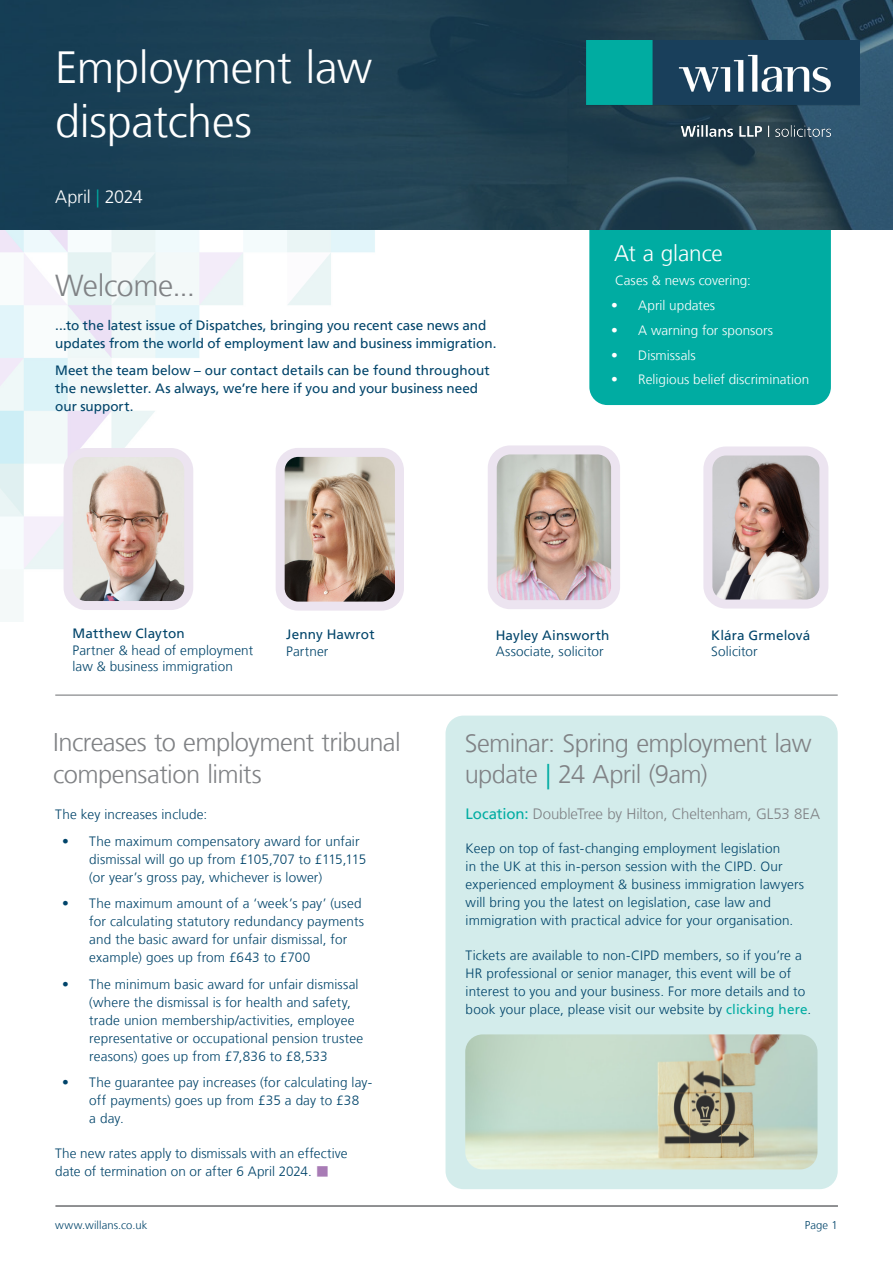
<style>
.page{position:relative;width:893px;height:1263px;background:#fff}
.page>*{position:absolute;margin:0;border:0;box-sizing:border-box;transform-origin:0 0}
.t1{font:300 45px "Frutiger LT";letter-spacing:-.01em;color:#fff}
.Main_heading{font:300 30.3px "Frutiger LT";letter-spacing:-.01em;color:#808285}
.Main_heading-2{font:300 25.5px/31.5px "Frutiger LT";letter-spacing:-.025em;color:#808285}
.Body_copy_-_SubHeading{font:300 22.5px "Frutiger LT";letter-spacing:-.005em;color:#fff}
.Quote-sideColumn{font:300 18px "Frutiger LT";letter-spacing:-.015em;color:#fff}
.Main_heading-3{font:300 15px "Frutiger LT";letter-spacing:-.01em;color:#808285}
.Body_copy{font:300 13.5px/18px "Frutiger LT";letter-spacing:.01em;color:#00446a}
.Body_copy-2{font:13.5px/18px "Frutiger LT";color:#00446a}
.Photo_caption_text{font:300 13.5px/16.5px "Frutiger LT";letter-spacing:.01em;color:#00446a}
.Body_copy-3{font:300 13.5px "Frutiger LT";color:#fff}
.Photo_caption_text-2{font:13.5px/16.5px "Frutiger LT";letter-spacing:.01em;color:#00446a}
.t2{font:300 11.25px "Frutiger LT";letter-spacing:.005em;color:#00446a}
.s1{color:#00aca2}
.s2{font-weight:400}
.s3{font-weight:300}
.s4{color:#a87bb5}
.s5{font-weight:400;color:#00aca2}
</style>
<div class="page">
<div style="left:446px;top:716px;width:392px;height:473px;background:#d3eceb;border-radius:18px"></div>
<img style="left:0;top:230px;width:375px;height:391px">
<div style="left:589px;top:207px;width:242px;height:198px;background:#00aca2;border-radius:18px"></div>
<hr style="left:56px;top:1206px;width:782px;height:1px;background:#6c6d70">
<hr style="left:55px;top:695px;width:783px;height:1px;background:#6c6d70">
<img style="left:0;top:0;width:893px;height:230px">
<img style="left:587px;top:41px;width:272px;height:95px">
<img style="left:280px;top:452px;width:114px;height:154px">
<div style="left:276px;top:448px;width:128px;height:163px;border:9px solid #ece4f0;border-radius:18px"></div>
<img style="left:498px;top:455px;width:112px;height:144px">
<div style="left:488px;top:445px;width:132px;height:164px;border:9px solid #ece4f0;border-radius:18px"></div>
<img style="left:713px;top:456px;width:105px;height:142px">
<div style="left:703px;top:446px;width:125px;height:162px;border:9px solid #ece4f0;border-radius:18px"></div>
<img style="left:68px;top:452px;width:121px;height:153px">
<div style="left:64px;top:448px;width:129px;height:162px;border:9px solid #ece4f0;border-radius:18px"></div>
<img style="left:465px;top:1034px;width:352px;height:135px">
<p class="t1" style="left:55px;top:42px;width:318px">Employment law</p>
<p class="t1" style="left:55px;top:96px;width:198px">dispatches</p>
<p class="Quote-sideColumn" style="left:55px;top:186px;width:89px">April <span class="s1">|</span> 2024</p>
<p class="Main_heading" style="left:55px;top:268px;width:141px">Welcome...</p>
<p class="Body_copy-2" style="left:55px;top:317px;width:443px">...to the latest issue of Dispatches, bringing you recent case news and updates from the world of employment law and business immigration.</p>
<p class="Body_copy-2" style="left:55px;top:361px;width:436px">Meet the team below – our contact details can be found throughout the newsletter. As always, we’re here if you and your business need our support.</p>
<p class="Body_copy_-_SubHeading" style="left:614px;top:240px;width:110px">At a glance</p>
<p class="Body_copy-3" style="left:615px;top:273px;width:137px">Cases &amp; news covering:</p>
<p class="Body_copy-3" style="left:611px;top:298px;width:105px">• April updates</p>
<p class="Body_copy-3" style="left:611px;top:323px;width:163px">• A warning for sponsors</p>
<p class="Body_copy-3" style="left:611px;top:347px;width:86px">• Dismissals</p>
<p class="Body_copy-3" style="left:611px;top:372px;width:199px">• Religious belief discrimination</p>
<p class="Photo_caption_text" style="left:73px;top:626px;width:182px"><span class="s2">Matthew Clayton<br></span>Partner &amp; head of employment law &amp; business immigration</p>
<p class="Photo_caption_text-2" style="left:286px;top:626px;width:90px">Jenny Hawrot<br><span class="s3">Partner</span></p>
<p class="Photo_caption_text" style="left:496px;top:627px;width:115px"><span class="s2">Hayley Ainsworth<br></span>Associate, solicitor</p>
<p class="Photo_caption_text-2" style="left:711px;top:627px;width:101px">Klára Grmelová</p>
<p class="Photo_caption_text" style="left:711px;top:644px;width:48px">Solicitor</p>
<p class="Main_heading-2" style="left:53px;top:727px;width:349px">Increases to employment tribunal compensation limits</p>
<p class="Main_heading-2" style="left:465px;top:728px;width:348px">Seminar: Spring employment law update <span class="s1">|</span> 24 April (9am)</p>
<p class="Body_copy" style="left:55px;top:806px;width:154px">The key increases include:</p>
<p class="Body_copy" style="left:89px;top:832px;width:278px;text-indent:-27px">• The maximum compensatory award for unfair dismissal will go up from £105,707 to £115,115 (or year’s gross pay, whichever is lower)</p>
<p class="Body_copy" style="left:89px;top:895px;width:276px;text-indent:-27px">• The maximum amount of a ‘week’s pay’ (used for calculating statutory redundancy payments and the basic award for unfair dismissal, for example) goes up from £643 to £700</p>
<p class="Body_copy" style="left:89px;top:975px;width:275px;text-indent:-27px">• The minimum basic award for unfair dismissal (where the dismissal is for health and safety, trade union membership/activities, employee representative or occupational pension trustee reasons) goes up from £7,836 to £8,533</p>
<p class="Body_copy" style="left:89px;top:1074px;width:284px;text-indent:-27px">• The guarantee pay increases (for calculating lay&shy;off payments) goes up from £35 a day to £38<br>a day.</p>
<p class="Body_copy" style="left:55px;top:1145px;width:294px">The new rates apply to dismissals with an effective date of termination on or after 6 April 2024. <span class="s4">■</span></p>
<p class="Main_heading-3" style="left:465px;top:805px;width:356px"><span class="s5">Location:</span> DoubleTree by Hilton, Cheltenham, GL53 8EA</p>
<p class="Body_copy" style="left:466px;top:840px;width:340px">Keep on top of fast-changing employment legislation<br>in the UK at this in-person session with the CIPD. Our experienced employment &amp; business immigration lawyers will bring you the latest on legislation, case law and immigration with practical advice for your organisation.</p>
<p class="Body_copy" style="left:466px;top:947px;width:347px">Tickets are available to non-CIPD members, so if you’re a HR professional or senior manager, this event will be of interest to you and your business. For more details and to book your place, please visit our website by <span class="s5">clicking here</span>.</p>
<p class="t2" style="left:55px;top:1219px;width:94px">www.willans.co.uk</p>
<p class="t2" style="left:805px;top:1219px;width:34px">Page 1</p>
</div>
